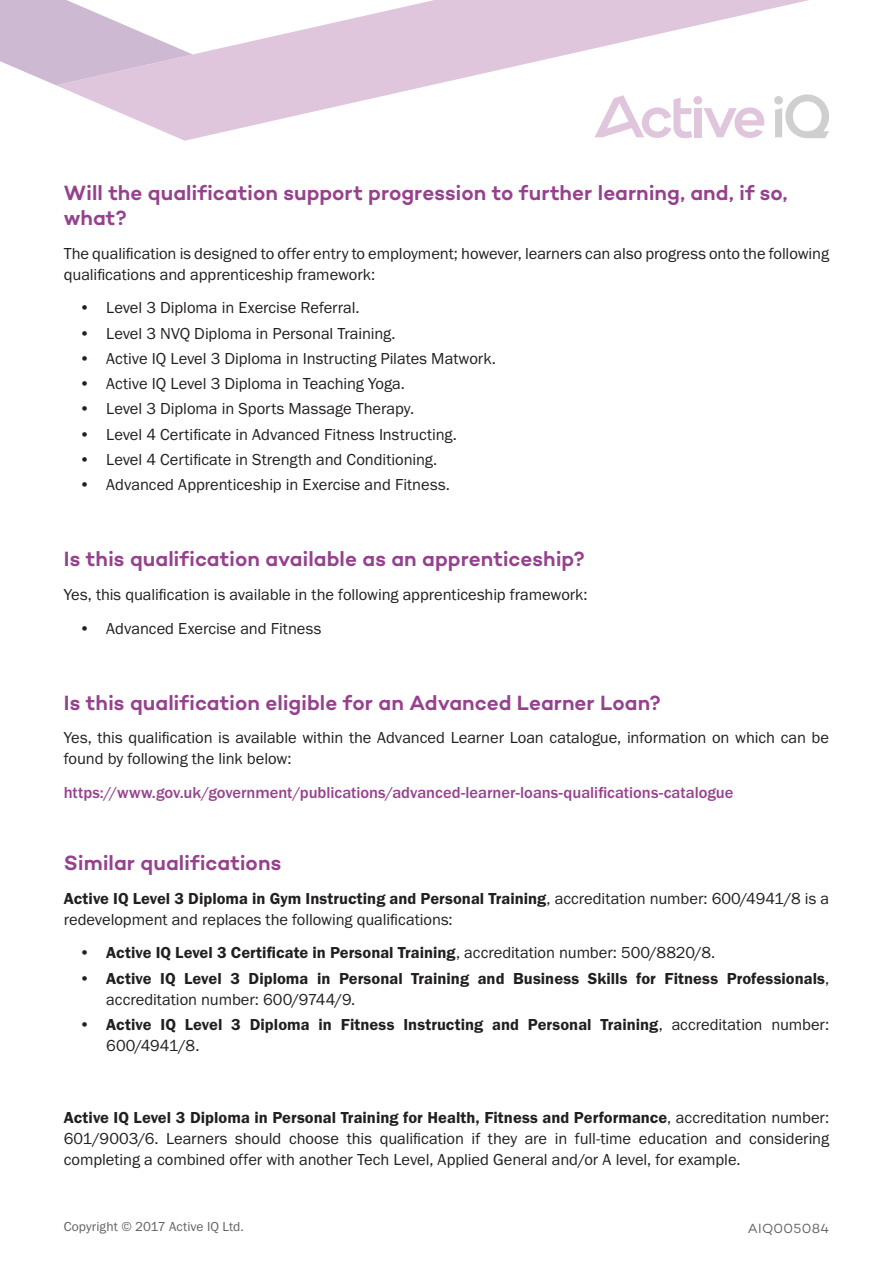
<style>
.page{position:relative;width:893px;height:1263px;background:#fff}
.page>*{position:absolute;margin:0;border:0;box-sizing:border-box;transform-origin:0 0}
.t1{font:600 21px/25.2px "Campton";color:#96418e}
.t2{font:16.5px/21px "Franklin Gothic URW Boo";letter-spacing:-.005em;color:#231f20}
.t3{font:16.5px "Franklin Gothic URW Dem";color:#231f20}
.t4{font:500 16.5px "Franklin Gothic URW";color:#96418e}
.t5{font:13.5px "Franklin Gothic URW Boo";letter-spacing:.005em;color:#616164}
.t6{font:13.5px "Campton";letter-spacing:.02em;color:#616164}
.s1{font-family:"Franklin Gothic URW Boo"}
</style>
<div class="page">
<svg style="left:56px;top:0;width:773px;height:141px"></svg>
<svg style="left:0;top:0;width:193px;height:85px"></svg>
<p class="t1" style="left:64px;top:179px;width:725px">Will the qualification support progression to further learning, and, if so, what?</p>
<p class="t2" style="left:64px;top:242px;width:767px">The qualification is designed to offer entry to employment; however, learners can also progress onto the following qualifications and apprenticeship framework:</p>
<p class="t2" style="left:79px;top:297px;width:282px">• Level 3 Diploma in Exercise Referral.</p>
<p class="t2" style="left:79px;top:322px;width:318px">• Level 3 NVQ Diploma in Personal Training.</p>
<p class="t2" style="left:79px;top:348px;width:418px">• Active IQ Level 3 Diploma in Instructing Pilates Matwork.</p>
<p class="t2" style="left:79px;top:373px;width:327px">• Active IQ Level 3 Diploma in Teaching Yoga.</p>
<p class="t2" style="left:79px;top:398px;width:336px">• Level 3 Diploma in Sports Massage Therapy.</p>
<p class="t2" style="left:79px;top:423px;width:379px">• Level 4 Certificate in Advanced Fitness Instructing.</p>
<p class="t2" style="left:79px;top:449px;width:359px">• Level 4 Certificate in Strength and Conditioning.</p>
<p class="t2" style="left:79px;top:474px;width:372px">• Advanced Apprenticeship in Exercise and Fitness.</p>
<p class="t1" style="left:64px;top:546px;width:522px">Is this qualification available as an apprenticeship?</p>
<p class="t2" style="left:64px;top:584px;width:525px">Yes, this qualification is available in the following apprenticeship framework:</p>
<p class="t2" style="left:79px;top:617px;width:244px">• Advanced Exercise and Fitness</p>
<p class="t1" style="left:64px;top:689px;width:598px">Is this qualification eligible for an Advanced Learner Loan?</p>
<p class="t2" style="left:64px;top:727px;width:767px">Yes, this qualification is available within the Advanced Learner Loan catalogue, information on which can be found by following the link below:</p>
<p class="t4" style="left:64px;top:782px;width:671px">https://www.gov.uk/government/publications/advanced-learner-loans-qualifications-catalogue</p>
<p class="t1" style="left:64px;top:850px;width:219px">Similar qualifications</p>
<p class="t3" style="left:64px;top:888px;width:767px">Active IQ Level 3 Diploma in Gym Instructing and Personal Training<span class="s1">, accreditation number: 600/4941/8 is a</span></p>
<p class="t2" style="left:64px;top:908px;width:390px">redevelopment and replaces the following qualifications:</p>
<p class="t3" style="left:79px;top:943px;width:638px"><span class="s1">•</span> Active IQ Level 3 Certificate in Personal Training<span class="s1">, accreditation number: 500/8820/8.</span></p>
<p class="t3" style="left:79px;top:968px;width:751px"><span class="s1">•</span> Active IQ Level 3 Diploma in Personal Training and Business Skills for Fitness Professionals<span class="s1">,</span></p>
<p class="t2" style="left:106px;top:988px;width:251px">accreditation number: 600/9744/9.</p>
<p class="t3" style="left:79px;top:1014px;width:751px"><span class="s1">•</span> Active IQ Level 3 Diploma in Fitness Instructing and Personal Training<span class="s1">, accreditation number:</span></p>
<p class="t2" style="left:106px;top:1034px;width:95px">600/4941/8.</p>
<p class="t3" style="left:64px;top:1107px;width:767px">Active IQ Level 3 Diploma in Personal Training for Health, Fitness and Performance<span class="s1">, accreditation number:</span></p>
<p class="t2" style="left:64px;top:1127px;width:767px">601/9003/6. Learners should choose this qualification if they are in full-time education and considering completing a combined offer with another Tech Level, Applied General and/or A level, for example.</p>
<p class="t5" style="left:64px;top:1218px;width:182px">Copyright © 2017 Active IQ Ltd.</p>
<p class="t6" style="left:748px;top:1220px;width:83px">AIQ005084</p>
</div>
